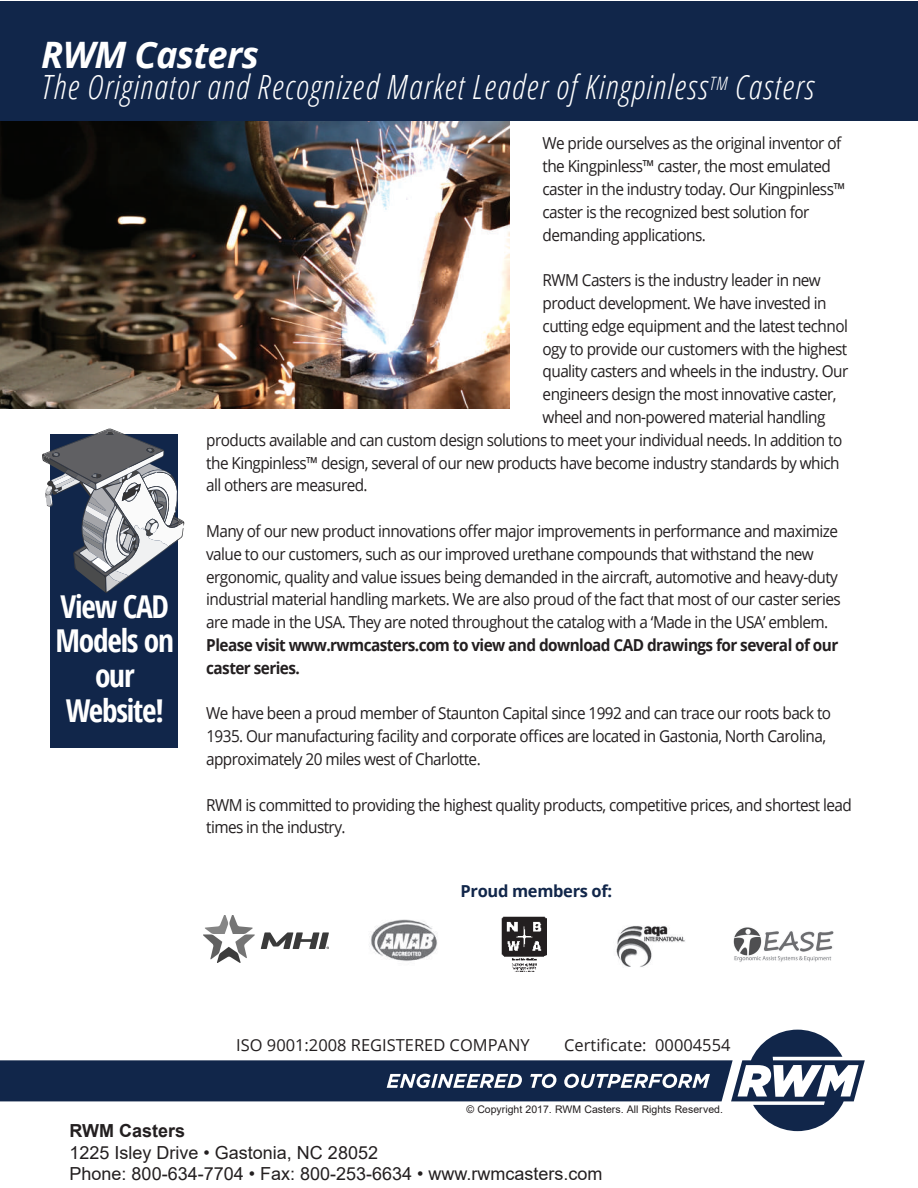
<style>
.page{position:relative;width:918px;height:1188px;background:#fff}
.page>*{position:absolute;margin:0;border:0;box-sizing:border-box;transform-origin:0 0}
.t1{font:italic 700 36.45px "Open Sans";letter-spacing:-.02em;color:#fff}
.t2{font:italic 300 condensed 33.45px "Open Sans";letter-spacing:.04em;color:#fff}
.t3{font:700 condensed 31.5px/34.8px "Open Sans";letter-spacing:-.04em;color:#fff;text-align:center}
.t4{font:18px/21.6px "Arial";color:#231f20}
.t5{font:700 18px "Arial";color:#231f20}
.t6{font:16.5px/22.8px "Open Sans";letter-spacing:-.035em;color:#231f20;scale:.93 1}
.t7{font:700 16.5px/22.8px "Open Sans";letter-spacing:-.035em;color:#231f20;scale:.93 1}
.t8{font:16.5px "Open Sans";color:#231f20}
.t9{font:700 16.5px "Open Sans";letter-spacing:-.02em;color:#11264a}
.t10{font:10.5px "Arial";color:#231f20}
</style>
<div class="page">
<img style="left:0;top:121px;width:509px;height:287px">
<svg style="left:0;top:1030px;width:865px;height:101px"></svg>
<div style="left:0;top:2px;width:918px;height:119px;background:#11264a"></div>
<img style="left:502px;top:917px;width:45px;height:55px">
<img style="left:369px;top:919px;width:69px;height:42px">
<img style="left:616px;top:926px;width:69px;height:41px">
<img style="left:733px;top:927px;width:101px;height:35px">
<div style="left:50px;top:435px;width:127px;height:313px;background:#11264a"></div>
<svg style="left:42px;top:428px;width:143px;height:165px"></svg>
<img style="left:203px;top:915px;width:126px;height:47px">
<h1 class="t1" style="left:41px;top:29px;width:219px">RWM Casters</h1>
<h2 class="t2" style="left:41px;top:64px;width:774px">The Originator and Recognized Market Leader of Kingpinless<sup>TM</sup> Casters</h2>
<p class="t6" style="left:543px;top:132px;width:327px">We pride ourselves as the original inventor of the Kingpinless™ caster, the most emulated caster in the industry today. Our Kingpinless™ caster is the recognized best solution for demanding applications.</p>
<p class="t6" style="left:543px;top:268px;width:301px">RWM Casters is the industry leader in new</p>
<p class="t6" style="left:543px;top:291px;width:307px">product development. We have invested in</p>
<p class="t6" style="left:543px;top:314px;width:330px">cutting edge equipment and the latest technol</p>
<p class="t6" style="left:543px;top:337px;width:329px">ogy to provide our customers with the highest</p>
<p class="t6" style="left:543px;top:360px;width:330px">quality casters and wheels in the industry. Our</p>
<p class="t6" style="left:543px;top:382px;width:318px">engineers design the most innovative caster,</p>
<p class="t6" style="left:543px;top:405px;width:306px">wheel and non-powered material handling</p>
<p class="t6" style="left:206px;top:428px;width:685px">products available and can custom design solutions to meet your individual needs. In addition to</p>
<p class="t6" style="left:206px;top:451px;width:683px">the Kingpinless™ design, several of our new products have become industry standards by which</p>
<p class="t6" style="left:206px;top:474px;width:175px">all others are measured.</p>
<p class="t6" style="left:206px;top:519px;width:684px">Many of our new product innovations offer major improvements in performance and maximize value to our customers, such as our improved urethane compounds that withstand the new ergonomic, quality and value issues being demanded in the aircraft, automotive and heavy-duty industrial material handling markets. We are also proud of the fact that most of our caster series are made in the USA. They are noted throughout the catalog with a ‘Made in the USA’ emblem.</p>
<p class="t7" style="left:206px;top:633px;width:681px">Please visit www.rwmcasters.com to view and download CAD drawings for several of our caster series.</p>
<p class="t6" style="left:206px;top:702px;width:674px">We have been a proud member of Staunton Capital since 1992 and can trace our roots back to<br>1935. Our manufacturing facility and corporate offices are located in Gastonia, North Carolina, approximately 20 miles west of Charlotte.</p>
<p class="t6" style="left:206px;top:793px;width:696px">RWM is committed to providing the highest quality products, competitive prices, and shortest lead times in the industry.</p>
<h3 class="t3" style="left:56px;top:588px;width:120px">View CAD<br>Models on our<br>Website!</h3>
<p class="t9" style="left:461px;top:879px;width:153px">Proud members of:</p>
<p class="t8" style="left:236px;top:1034px;width:295px">ISO 9001:2008 REGISTERED COMPANY</p>
<p class="t8" style="left:564px;top:1034px;width:168px">Certificate: 00004554</p>
<p class="t10" style="left:466px;top:1102px;width:258px">© Copyright 2017. RWM Casters. All Rights Reserved.</p>
<p class="t5" style="left:70px;top:1118px;width:117px">RWM Casters</p>
<p class="t4" style="left:70px;top:1141px;width:534px">1225 Isley Drive • Gastonia, NC 28052<br>Phone: 800-634-7704 • Fax: 800-253-6634 • www.rwmcasters.com</p>
</div>
